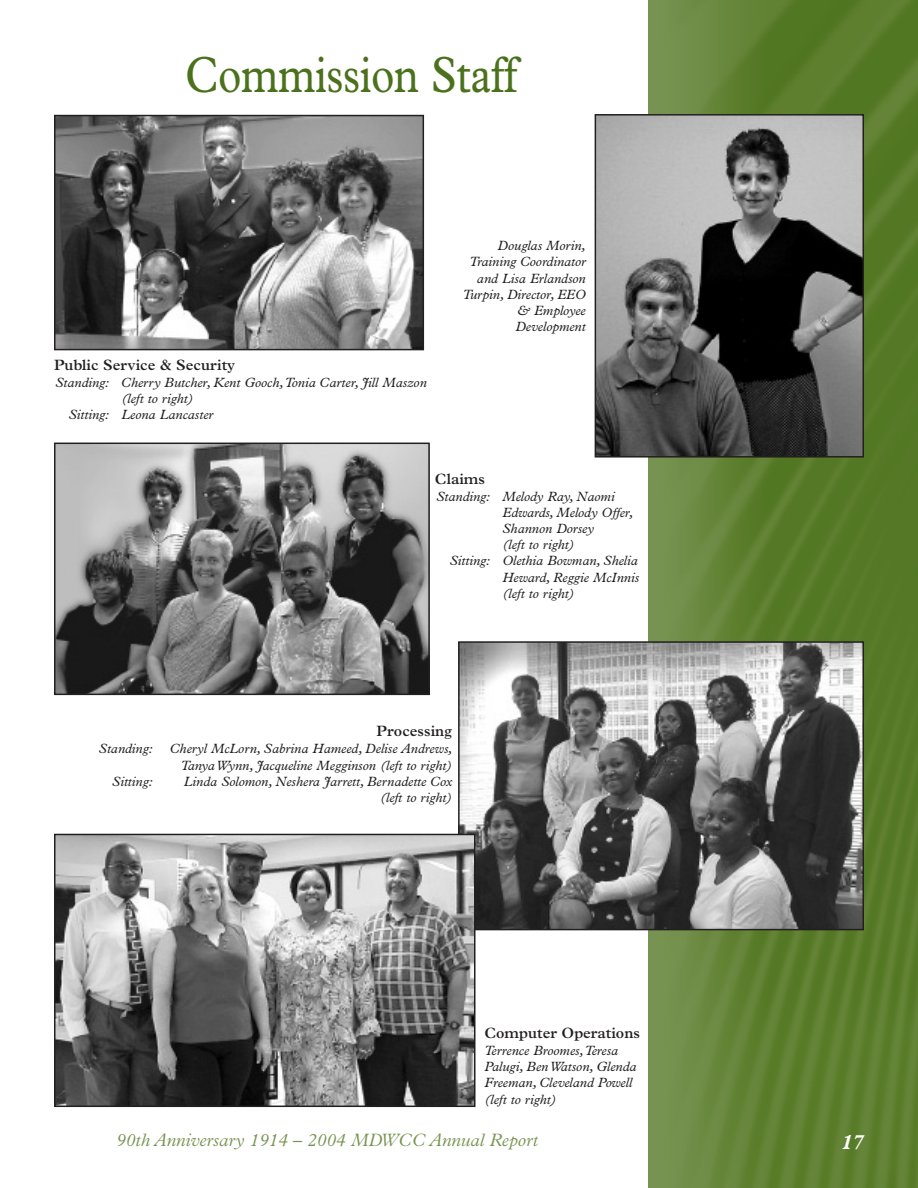
<style>
.page{position:relative;width:918px;height:1188px;background:#fff}
.page>*{position:absolute;margin:0;border:0;box-sizing:border-box;transform-origin:0 0}
.t1{font:51px "Plantin";letter-spacing:-.01em;color:#4b711c;scale:.85 1}
.t2{font:italic 700 21px "Plantin";color:#fff}
.t3{font:italic 300 18px "Plantin";color:#779351}
.t4{font:600 15px "Plantin";color:#231f20}
.t5{font:italic 13.5px/16.2px "Plantin";color:#231f20;text-align:right}
</style>
<div class="page">
<img style="left:648px;top:0;width:270px;height:1188px">
<img style="left:598px;top:117px;width:263px;height:338px">
<div style="left:595px;top:114px;width:269px;height:344px;border:2px solid #231f20"></div>
<img style="left:57px;top:446px;width:370px;height:246px">
<div style="left:54px;top:443px;width:376px;height:252px;border:2px solid #231f20"></div>
<img style="left:461px;top:644px;width:400px;height:283px">
<div style="left:458px;top:641px;width:406px;height:289px;border:2px solid #231f20"></div>
<img style="left:57px;top:118px;width:364px;height:229px">
<div style="left:54px;top:115px;width:370px;height:235px;border:2px solid #231f20"></div>
<img style="left:57px;top:837px;width:416px;height:267px">
<div style="left:54px;top:834px;width:422px;height:273px;border:2px solid #231f20"></div>
<h1 class="t1" style="left:185px;top:57px;width:393px">Commission Staff</h1>
<p class="t4" style="left:54px;top:360px;width:183px">Public Service &amp; Security</p>
<p class="t5" style="left:55px;top:375px;width:373px">Standing: Cherry Butcher, Kent Gooch,Tonia Carter, Jill Maszon</p>
<p class="t5" style="left:121px;top:391px;width:74px">(left to right)</p>
<p class="t5" style="left:69px;top:408px;width:146px">Sitting: Leona Lancaster</p>
<p class="t5" style="left:463px;top:239px;width:124px">Douglas Morin,<br>Training Coordinator and Lisa Erlandson<br>Turpin, Director, EEO &amp; Employee<br>Development</p>
<p class="t4" style="left:435px;top:474px;width:52px">Claims</p>
<p class="t5" style="left:436px;top:489px;width:180px">Standing: Melody Ray, Naomi</p>
<p class="t5" style="left:502px;top:505px;width:132px">Edwards, Melody Offer,</p>
<p class="t5" style="left:502px;top:522px;width:93px">Shannon Dorsey</p>
<p class="t5" style="left:502px;top:538px;width:74px">(left to right)</p>
<p class="t5" style="left:450px;top:554px;width:190px">Sitting: Olethia Bowman, Shelia</p>
<p class="t5" style="left:502px;top:570px;width:138px">Heward, Reggie McInnis</p>
<p class="t5" style="left:502px;top:586px;width:74px">(left to right)</p>
<p class="t4" style="left:377px;top:726px;width:77px">Processing</p>
<p class="t5" style="left:99px;top:742px;width:56px">Standing:</p>
<p class="t5" style="left:170px;top:742px;width:284px">Cheryl McLorn, Sabrina Hameed, Delise Andrews,<br>Tanya Wynn, Jacqueline Megginson (left to right)</p>
<p class="t5" style="left:112px;top:774px;width:42px">Sitting:</p>
<p class="t5" style="left:184px;top:774px;width:270px">Linda Solomon, Neshera Jarrett, Bernadette Cox (left to right)</p>
<p class="t4" style="left:484px;top:1028px;width:157px">Computer Operations</p>
<p class="t5" style="left:484px;top:1044px;width:154px;text-align:left">Terrence Broomes,Teresa<br>Palugi, Ben Watson, Glenda<br>Freeman, Cleveland Powell (left to right)</p>
<h3 class="t3" style="left:116px;top:1134px;width:423px">90th Anniversary 1914 – 2004 MDWCC Annual Report</h3>
<h2 class="t2" style="left:841px;top:1134px;width:24px">17</h2>
</div>
